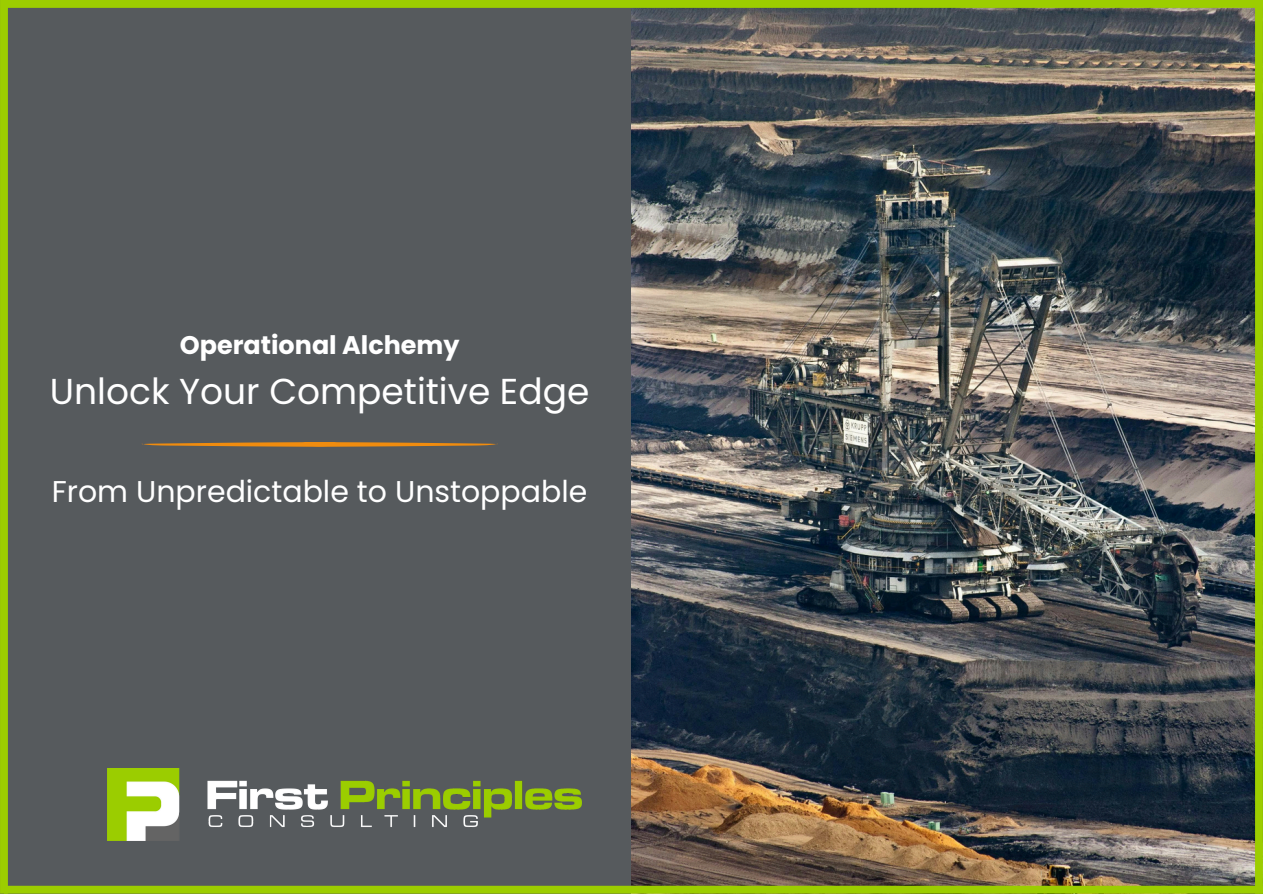
<style>
.page{position:relative;width:1263px;height:894px;background:#fff}
.page>*{position:absolute;margin:0;border:0;box-sizing:border-box;transform-origin:0 0}
.t1{font:36px "Poppins";color:#fff}
.t2{font:30px "Poppins";color:#fff}
.t3{font:700 25.5px "Poppins";color:#fff}
</style>
<div class="page">
<div style="left:0;top:0;width:1263px;height:893px;background:#565a5d"></div>
<img style="left:108px;top:768px;width:474px;height:71px">
<img style="left:631px;top:8px;width:624px;height:877px">
<div style="left:0;top:0;width:8px;height:893px;background:#9ccd00"></div>
<div style="left:1255px;top:0;width:8px;height:893px;background:#9ccd00"></div>
<div style="left:4px;top:885px;width:1259px;height:8px;background:#9ccd00"></div>
<div style="left:4px;top:0;width:1259px;height:8px;background:#9ccd00"></div>
<svg style="left:142px;top:442px;width:356px;height:4px"></svg>
<p class="t3" style="left:180px;top:327px;width:281px">Operational Alchemy</p>
<h1 class="t1" style="left:50px;top:366px;width:541px">Unlock Your Competitive Edge</h1>
<h2 class="t2" style="left:52px;top:470px;width:537px">From Unpredictable to Unstoppable</h2>
</div>
